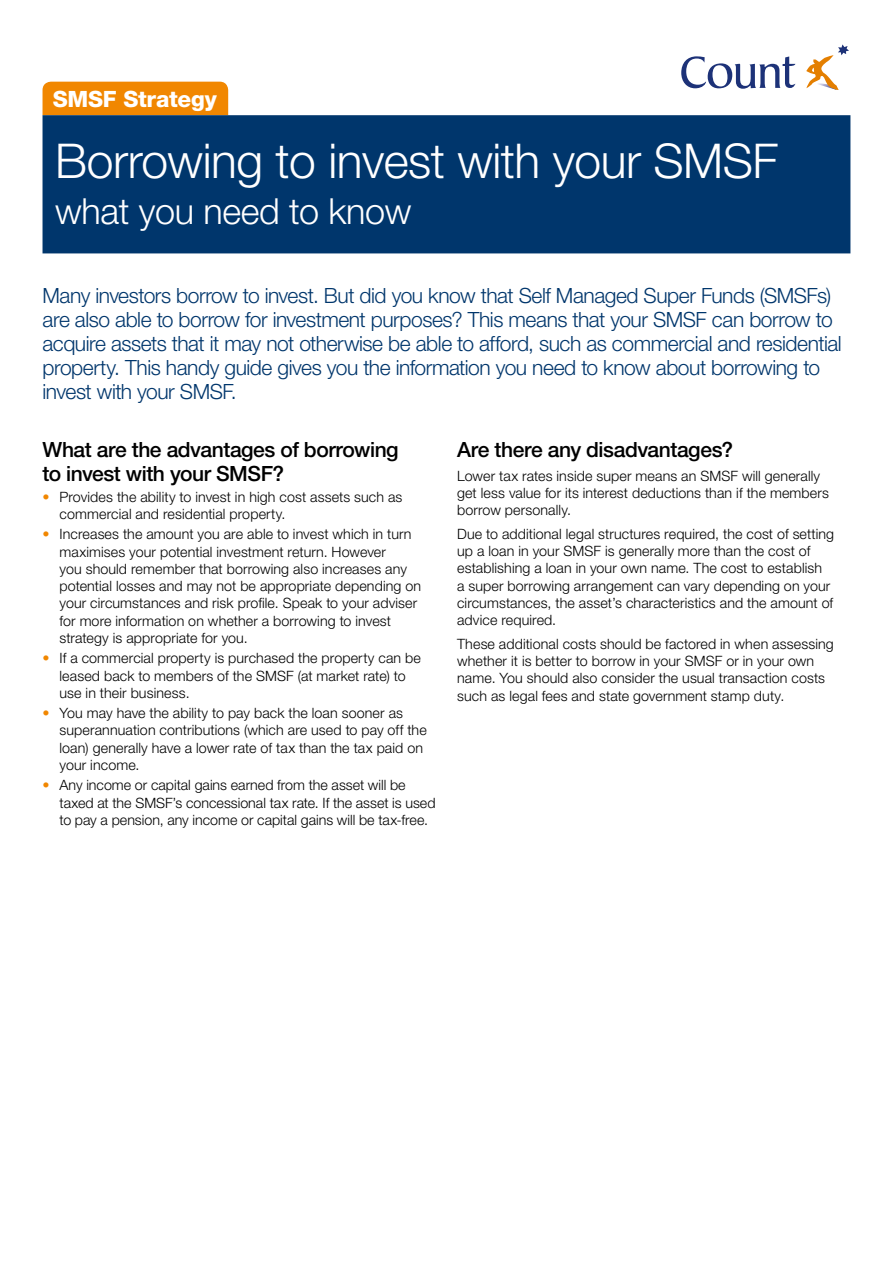
<style>
.page{position:relative;width:893px;height:1263px;background:#fff}
.page>*{position:absolute;margin:0;border:0;box-sizing:border-box;transform-origin:0 0}
.t1{font:300 48px "Helvetica Neue LT";letter-spacing:-.01em;color:#fff}
.t2{font:300 36px "Helvetica Neue LT";letter-spacing:-.01em;color:#fff}
.t3{font:800 22.5px "Helvetica Neue LT";letter-spacing:-.01em;color:#fff}
.t4{font:300 21px/24px "Helvetica Neue LT";letter-spacing:-.02em;color:#00366c}
.t5{font:500 21px/24px "Helvetica Neue LT";letter-spacing:-.02em;color:#000}
.t6{font:300 14.25px/17.2px "Helvetica Neue LT";letter-spacing:.01em;color:#000}
.s1{color:#f18700}
</style>
<div class="page">
<div style="left:43px;top:82px;width:185px;height:33px;background:#f18700"></div>
<div style="left:43px;top:115px;width:807px;height:138px;background:#00366c"></div>
<svg style="left:681px;top:56px;width:114px;height:33px"></svg>
<svg style="left:806px;top:44px;width:43px;height:46px"></svg>
<h3 class="t3" style="left:53px;top:86px;width:166px">SMSF Strategy</h3>
<h1 class="t1" style="left:55px;top:132px;width:725px">Borrowing to invest with your SMSF</h1>
<h2 class="t2" style="left:55px;top:189px;width:358px">what you need to know</h2>
<p class="t4" style="left:43px;top:283px;width:801px">Many investors borrow to invest. But did you know that Self Managed Super Funds (SMSFs) are also able to borrow for investment purposes? This means that your SMSF can borrow to acquire assets that it may not otherwise be able to afford, such as commercial and residential property. This handy guide gives you the information you need to know about borrowing to invest with your SMSF.</p>
<h3 class="t5" style="left:43px;top:437px;width:358px">What are the advantages of borrowing to invest with your SMSF?</h3>
<p class="t6" style="left:60px;top:488px;width:344px;text-indent:-17px"><span class="s1">•</span> Provides the ability to invest in high cost assets such as commercial and residential property.</p>
<p class="t6" style="left:60px;top:525px;width:363px;text-indent:-17px"><span class="s1">•</span> Increases the amount you are able to invest which in turn maximises your potential investment return. However<br>you should remember that borrowing also increases any potential losses and may not be appropriate depending on your circumstances and risk profile. Speak to your adviser for more information on whether a borrowing to invest strategy is appropriate for you.</p>
<p class="t6" style="left:60px;top:649px;width:363px;text-indent:-17px"><span class="s1">•</span> If a commercial property is purchased the property can be leased back to members of the SMSF (at market rate) to use in their business.</p>
<p class="t6" style="left:60px;top:704px;width:369px;text-indent:-17px"><span class="s1">•</span> You may have the ability to pay back the loan sooner as superannuation contributions (which are used to pay off the loan) generally have a lower rate of tax than the tax paid on your income.</p>
<p class="t6" style="left:60px;top:776px;width:377px;text-indent:-17px"><span class="s1">•</span> Any income or capital gains earned from the asset will be taxed at the SMSF’s concessional tax rate. If the asset is used to pay a pension, any income or capital gains will be tax-free.</p>
<h3 class="t5" style="left:457px;top:437px;width:277px">Are there any disadvantages?</h3>
<p class="t6" style="left:457px;top:467px;width:373px">Lower tax rates inside super means an SMSF will generally get less value for its interest deductions than if the members borrow personally.</p>
<p class="t6" style="left:457px;top:525px;width:379px">Due to additional legal structures required, the cost of setting up a loan in your SMSF is generally more than the cost of establishing a loan in your own name. The cost to establish<br>a super borrowing arrangement can vary depending on your circumstances, the asset’s characteristics and the amount of advice required.</p>
<p class="t6" style="left:457px;top:635px;width:378px">These additional costs should be factored in when assessing whether it is better to borrow in your SMSF or in your own name. You should also consider the usual transaction costs such as legal fees and state government stamp duty.</p>
</div>
